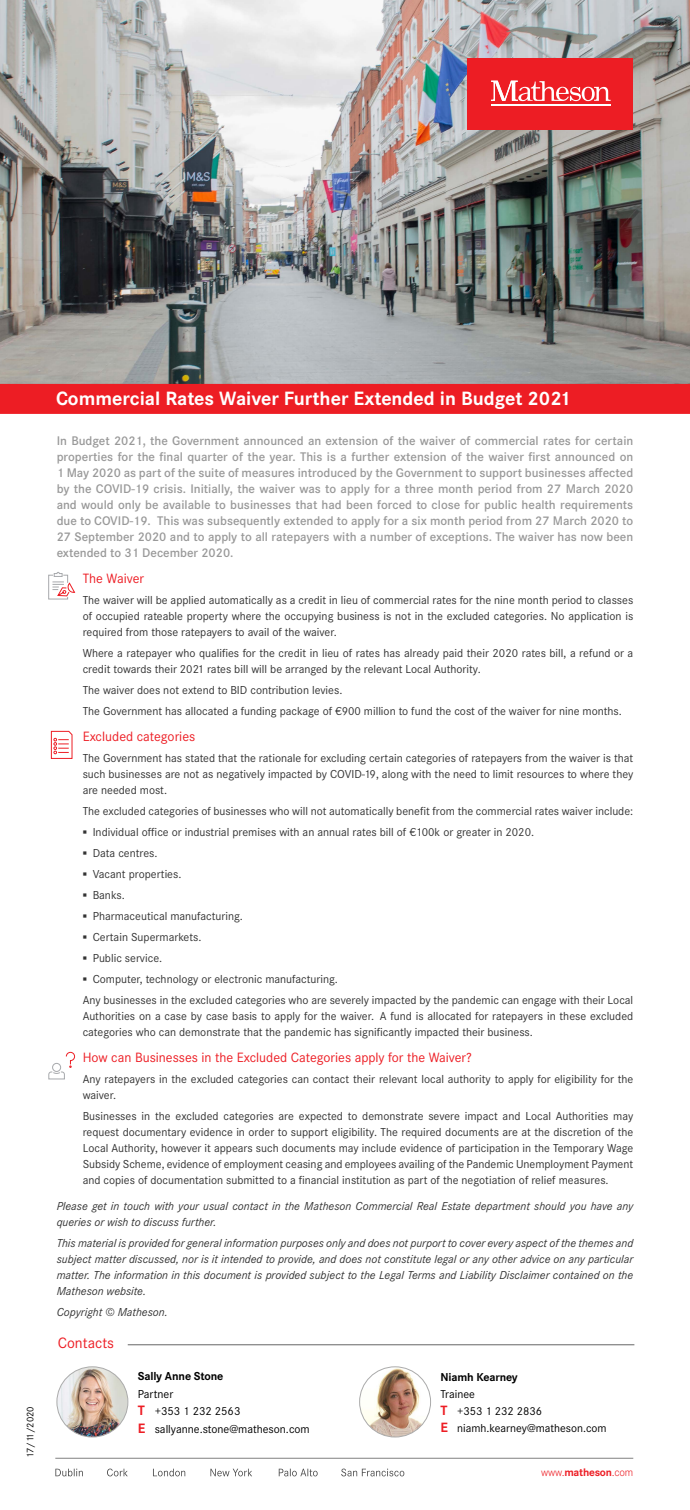
<style>
.page{position:relative;width:690px;height:1510px;background:#fff}
.page>*{position:absolute;margin:0;border:0;box-sizing:border-box;transform-origin:0 0}
.t1{font:700 20px "Corporate S";color:#fff}
.t2{font:15.6px "Corporate S";color:#ed1d24}
.t3{font:14px "Corporate S";color:#ed1d24}
.t4{font:600 13px/16px "Corporate S";color:#999;text-align:justify}
.t5{font:12px/16px "Corporate S";color:#333}
.t6{font:italic 12px/16px "Corporate S";color:#333}
.t7{font:12px/17.4px "Corporate S";color:#000}
.t8{font:700 12px "Corporate S";letter-spacing:-.01em;color:#000}
.t9{font:11.9px/17.2px "Corporate S";color:#000}
.t10{font:700 11.9px "Corporate S";letter-spacing:-.01em;color:#000}
.t11{font:300 11.3px "Corporate S";letter-spacing:-.02em;color:#ed1d24}
.t12{font:10px "Corporate S";color:#000}
.s1{font-family:"Corporate S Pro"}
.s2{font-family:"Times New Roman";font-weight:700}
.s3{font-family:"Corporate S Pro";font-weight:700;font-size:14.1px;color:#ed1d24}
.s4{font-family:"Corporate S Pro";font-weight:700;font-size:14px;color:#ed1d24}
.s5{font-weight:700}
</style>
<div class="page">
<img style="left:0;top:0;width:690px;height:384px">
<div style="left:468px;top:59px;width:165px;height:71px;background:#ed1d24"></div>
<hr style="left:491px;top:104px;width:120px;height:2px;background:#fff">
<svg style="left:491px;top:81px;width:120px;height:20px"></svg>
<div style="left:0;top:384px;width:690px;height:30px;background:#ed1d24"></div>
<hr style="left:55px;top:1458px;width:578px;height:1px;background:#808080">
<svg style="left:55px;top:1469px;width:349px;height:7px"></svg>
<svg style="left:48px;top:572px;width:28px;height:28px"></svg>
<svg style="left:51px;top:731px;width:22px;height:28px"></svg>
<svg style="left:48px;top:1052px;width:27px;height:28px"></svg>
<img style="left:57px;top:1367px;width:71px;height:70px">
<div style="left:57px;top:1367px;width:71px;height:70px;border:1px solid #ababab;border-radius:50%"></div>
<img style="left:360px;top:1367px;width:71px;height:70px">
<div style="left:359px;top:1367px;width:72px;height:70px;border:1px solid #ababab;border-radius:50%"></div>
<hr style="left:128px;top:1345px;width:506px;height:1px;background:#666">
<p class="t12" style="left:25px;top:1458px;width:53px;rotate:-90deg">17/11/2020</p>
<h1 class="t1" style="left:56px;top:387px;width:516px">Commercial Rates Waiver Further Extended in Budget 2021</h1>
<p class="t4" style="left:57px;top:432px;width:578px">In Budget 2021, the Government announced an extension of the waiver of commercial rates for certain properties for the final quarter of the year. This is a further extension of the waiver first announced on 1 May 2020 as part of the suite of measures introduced by the Government to support businesses affected by the COVID-19 crisis. Initially, the waiver was to apply for a three month period from 27 March 2020 and would only be available to businesses that had been forced to close for public health requirements due to COVID-19. This was subsequently extended to apply for a six month period from 27 March 2020 to 27 September 2020 and to apply to all ratepayers with a number of exceptions. The waiver has now been extended to 31 December 2020.</p>
<p class="t3" style="left:83px;top:570px;width:63px">The Waiver</p>
<p class="t5" style="left:83px;top:592px;width:552px;text-align:justify">The waiver will be applied automatically as a credit in lieu of commercial rates for the nine month period to classes of occupied rateable property where the occupying business is not in the excluded categories. No application is required from those ratepayers to avail of the waiver.</p>
<p class="t5" style="left:83px;top:645px;width:552px">Where a ratepayer who qualifies for the credit in lieu of rates has already paid their 2020 rates bill, a refund or a credit towards their 2021 rates bill will be arranged by the relevant Local Authority.</p>
<p class="t5" style="left:83px;top:679px;width:541px;line-height:21px">The waiver does not extend to BID contribution levies.<br>The Government has allocated a funding package of <span class="s1">€</span>900 million to fund the cost of the waiver for nine months.</p>
<p class="t3" style="left:83px;top:728px;width:114px">Excluded categories</p>
<p class="t5" style="left:83px;top:750px;width:552px;text-align:justify">The Government has stated that the rationale for excluding certain categories of ratepayers from the waiver is that such businesses are not as negatively impacted by COVID-19, along with the need to limit resources to where they are needed most.</p>
<p class="t5" style="left:83px;top:803px;width:552px">The excluded categories of businesses who will not automatically benefit from the commercial rates waiver include:</p>
<p class="t5" style="left:83px;top:824px;width:453px"><span class="s2">▪</span> Individual office or industrial premises with an annual rates bill of <span class="s1">€</span>100k or greater in 2020.</p>
<p class="t5" style="left:83px;top:845px;width:76px"><span class="s2">▪</span> Data centres.</p>
<p class="t5" style="left:83px;top:866px;width:100px"><span class="s2">▪</span> Vacant properties.</p>
<p class="t5" style="left:83px;top:887px;width:44px"><span class="s2">▪</span> Banks.</p>
<p class="t5" style="left:83px;top:908px;width:162px"><span class="s2">▪</span> Pharmaceutical manufacturing.</p>
<p class="t5" style="left:83px;top:929px;width:120px"><span class="s2">▪</span> Certain Supermarkets.</p>
<p class="t5" style="left:83px;top:950px;width:81px"><span class="s2">▪</span> Public service.</p>
<p class="t5" style="left:83px;top:968px;width:552px;line-height:21px"><span class="s2">▪</span> Computer, technology or electronic manufacturing.<br>Any businesses in the excluded categories who are severely impacted by the pandemic can engage with their Local</p>
<p class="t5" style="left:83px;top:1008px;width:552px">Authorities on a case by case basis to apply for the waiver. A fund is allocated for ratepayers in these excluded categories who can demonstrate that the pandemic has significantly impacted their business.</p>
<p class="t3" style="left:83px;top:1049px;width:391px">How can Businesses in the Excluded Categories apply for the Waiver?</p>
<p class="t5" style="left:83px;top:1071px;width:552px">Any ratepayers in the excluded categories can contact their relevant local authority to apply for eligibility for the waiver.</p>
<p class="t5" style="left:83px;top:1108px;width:552px;text-align:justify">Businesses in the excluded categories are expected to demonstrate severe impact and Local Authorities may request documentary evidence in order to support eligibility. The required documents are at the discretion of the Local Authority, however it appears such documents may include evidence of participation in the Temporary Wage Subsidy Scheme, evidence of employment ceasing and employees availing of the Pandemic Unemployment Payment and copies of documentation submitted to a financial institution as part of the negotiation of relief measures.</p>
<p class="t6" style="left:57px;top:1198px;width:578px">Please get in touch with your usual contact in the Matheson Commercial Real Estate department should you have any queries or wish to discuss further.</p>
<p class="t6" style="left:57px;top:1235px;width:578px;text-align:justify">This material is provided for general information purposes only and does not purport to cover every aspect of the themes and subject matter discussed, nor is it intended to provide, and does not constitute legal or any other advice on any particular matter. The information in this document is provided subject to the Legal Terms and Liability Disclaimer contained on the Matheson website.</p>
<p class="t6" style="left:57px;top:1304px;width:113px">Copyright © Matheson.</p>
<p class="t2" style="left:58px;top:1334px;width:58px">Contacts</p>
<p class="t8" style="left:138px;top:1370px;width:87px">Sally Anne Stone</p>
<p class="t7" style="left:138px;top:1385px;width:174px">Partner<br><span class="s3">T</span> +353 1 232 2563<br><span class="s3">E</span> sallyanne.stone@matheson.com</p>
<p class="t10" style="left:440px;top:1370px;width:79px">Niamh Kearney</p>
<p class="t9" style="left:440px;top:1386px;width:168px">Trainee<br><span class="s4">T</span> +353 1 232 2836<br><span class="s4">E</span> niamh.kearney@matheson.com</p>
<p class="t11" style="left:541px;top:1466px;width:94px">www.<span class="s5">matheson</span>.com</p>
</div>
